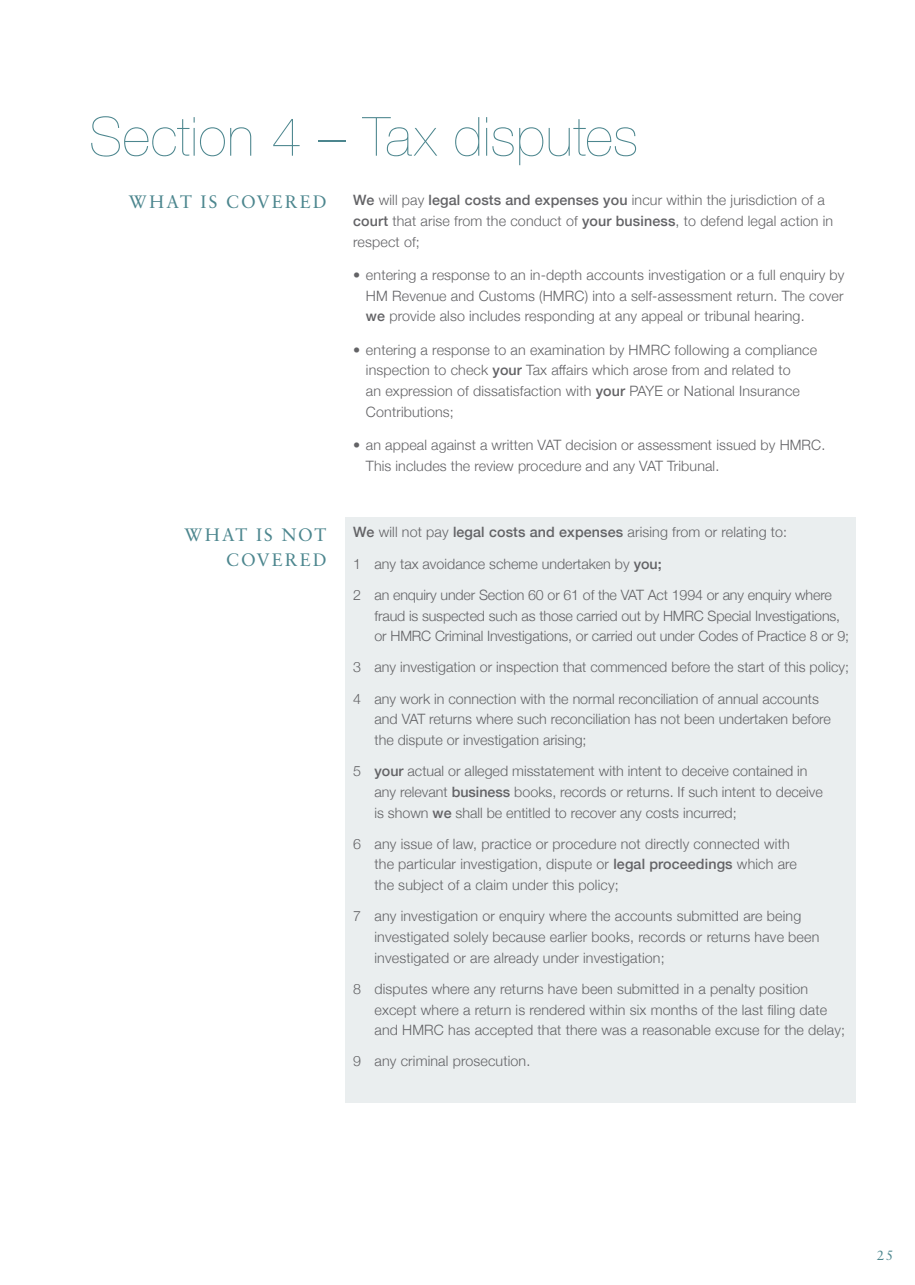
<style>
.page{position:relative;width:915px;height:1285px;background:#fff}
.page>*{position:absolute;margin:0;border:0;box-sizing:border-box;transform-origin:0 0}
.t1{font:200 54px "Helvetica Neue";letter-spacing:.01em;color:#4c868e}
.t2{font:18px/25.5px "Classical Garamond BT";letter-spacing:.105em;color:#4c868e;text-align:right}
.t3{font:300 14.25px/20.5px "Helvetica Neue";letter-spacing:.01em;color:#636366}
.t4{font:300 14.25px/20.5px "Helvetica Neue";letter-spacing:-.01em;color:#636366}
.t5{font:13.5px "Classical Garamond BT";color:#4c868e}
.s1{font-weight:500}
</style>
<div class="page">
<div style="left:344px;top:517px;width:511px;height:585px;background:#eaeeef"></div>
<h1 class="t1" style="left:89px;top:95px;width:550px">Section 4 – Tax disputes</h1>
<p class="t3" style="left:353px;top:189px;width:481px"><span class="s1">We</span> will pay <span class="s1">legal costs and expenses you</span> incur within the jurisdiction of a <span class="s1">court</span> that arise from the conduct of <span class="s1">your business</span>, to defend legal action in respect of;</p>
<p class="t3" style="left:366px;top:264px;width:480px;text-align:justify;text-indent:-13px">• entering a response to an in-depth accounts investigation or a full enquiry by HM Revenue and Customs (HMRC) into a self-assessment return. The cover <span class="s1">we</span> provide also includes responding at any appeal or tribunal hearing.</p>
<p class="t3" style="left:366px;top:338px;width:452px;text-indent:-13px">• entering a response to an examination by HMRC following a compliance inspection to check <span class="s1">your</span> Tax affairs which arose from and related to<br>an expression of dissatisfaction with <span class="s1">your</span> PAYE or National Insurance Contributions;</p>
<p class="t3" style="left:366px;top:433px;width:460px;text-indent:-13px">• an appeal against a written VAT decision or assessment issued by HMRC.<br>This includes the review procedure and any VAT Tribunal.</p>
<p class="t2" style="left:129px;top:189px;width:199px">WHAT IS COVERED</p>
<p class="t2" style="left:184px;top:521px;width:144px">WHAT IS NOT<br>COVERED</p>
<p class="t3" style="left:353px;top:516px;width:480px;line-height:31.2px"><span class="s1">We</span> will not pay <span class="s1">legal costs and expenses</span> arising from or relating to:<br>1 any tax avoidance scheme undertaken by <span class="s1">you;<br></span>2 an enquiry under Section 60 or 61 of the VAT Act 1994 or any enquiry where</p>
<p class="t4" style="left:374px;top:604px;width:476px">fraud is suspected such as those carried out by HMRC Special Investigations, or HMRC Criminal Investigations, or carried out under Codes of Practice 8 or 9;</p>
<p class="t3" style="left:353px;top:651px;width:497px;line-height:31.2px">3 any investigation or inspection that commenced before the start of this policy;<br>4 any work in connection with the normal reconciliation of annual accounts</p>
<p class="t3" style="left:374px;top:708px;width:458px">and VAT returns where such reconciliation has not been undertaken before the dispute or investigation arising;</p>
<p class="t3" style="left:374px;top:760px;width:449px;text-indent:-21px">5 <span class="s1">your</span> actual or alleged misstatement with intent to deceive contained in any relevant <span class="s1">business</span> books, records or returns. If such intent to deceive is shown <span class="s1">we</span> shall be entitled to recover any costs incurred;</p>
<p class="t3" style="left:374px;top:832px;width:424px;text-indent:-21px">6 any issue of law, practice or procedure not directly connected with the particular investigation, dispute or <span class="s1">legal proceedings</span> which are the subject of a claim under this policy;</p>
<p class="t3" style="left:374px;top:905px;width:446px;text-indent:-21px">7 any investigation or enquiry where the accounts submitted are being investigated solely because earlier books, records or returns have been investigated or are already under investigation;</p>
<p class="t3" style="left:374px;top:977px;width:472px;text-indent:-21px">8 disputes where any returns have been submitted in a penalty position except where a return is rendered within six months of the last filing date and HMRC has accepted that there was a reasonable excuse for the delay;</p>
<p class="t3" style="left:353px;top:1050px;width:178px">9 any criminal prosecution.</p>
<p class="t5" style="left:876px;top:1246px;width:18px">25</p>
</div>
